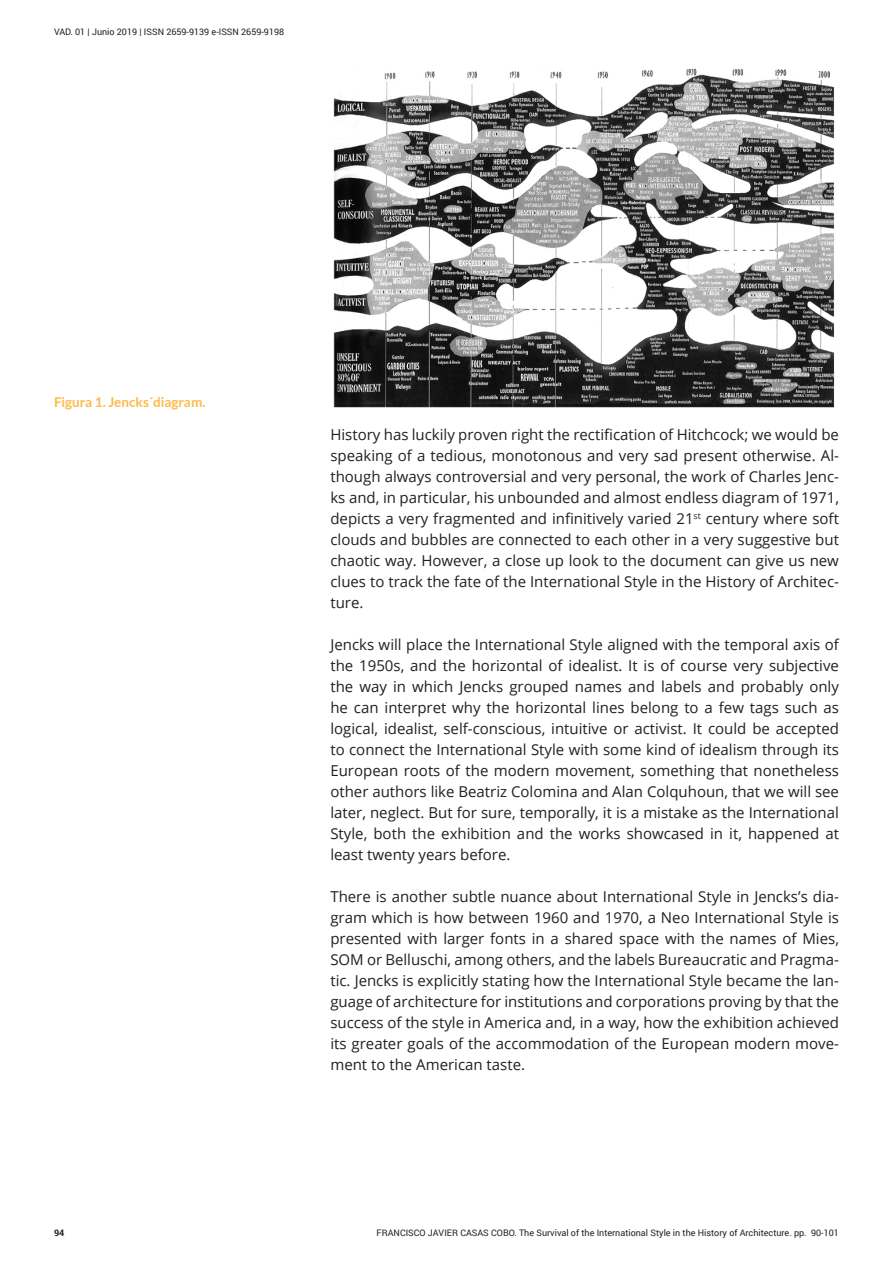
<style>
.page{position:relative;width:893px;height:1263px;background:#fff}
.page>*{position:absolute;margin:0;border:0;box-sizing:border-box;transform-origin:0 0}
.t1{font:15px/21px "Open Sans";color:#231f20;text-align:justify}
.t2{font:700 13.5px "Lato";color:#fdbb4b}
.t3{font:9px "Roboto";color:#231f20}
.t4{font:700 9px "Roboto";color:#231f20}
</style>
<div class="page">
<img style="left:333px;top:68px;width:502px;height:340px">
<p class="t3" style="left:54px;top:25px;width:232px">VAD. 01 | Junio 2019 | ISSN 2659-9139 e-ISSN 2659-9198</p>
<p class="t2" style="left:54px;top:395px;width:153px">Figura 1. Jencks´diagram.</p>
<p class="t1" style="left:330px;top:423px;width:510px">History has luckily proven right the rectification of Hitchcock; we would be speaking of a tedious, monotonous and very sad present otherwise. Al&shy;though always controversial and very personal, the work of Charles Jenc&shy;ks and, in particular, his unbounded and almost endless diagram of 1971, depicts a very fragmented and infinitively varied 21<sup>st</sup> century where soft clouds and bubbles are connected to each other in a very suggestive but chaotic way. However, a close up look to the document can give us new clues to track the fate of the International Style in the History of Architec&shy;ture.</p>
<p class="t1" style="left:330px;top:633px;width:510px">Jencks will place the International Style aligned with the temporal axis of the 1950s, and the horizontal of idealist. It is of course very subjective the way in which Jencks grouped names and labels and probably only he can interpret why the horizontal lines belong to a few tags such as logical, idealist, self-conscious, intuitive or activist. It could be accepted to connect the International Style with some kind of idealism through its European roots of the modern movement, something that nonetheless other authors like Beatriz Colomina and Alan Colquhoun, that we will see later, neglect. But for sure, temporally, it is a mistake as the International Style, both the exhibition and the works showcased in it, happened at least twenty years before.</p>
<p class="t1" style="left:330px;top:885px;width:510px">There is another subtle nuance about International Style in Jencks’s dia&shy;gram which is how between 1960 and 1970, a Neo International Style is presented with larger fonts in a shared space with the names of Mies, SOM or Belluschi, among others, and the labels Bureaucratic and Pragma&shy;tic. Jencks is explicitly stating how the International Style became the lan&shy;guage of architecture for institutions and corporations proving by that the success of the style in America and, in a way, how the exhibition achieved its greater goals of the accommodation of the European modern move&shy;ment to the American taste.</p>
<p class="t4" style="left:54px;top:1226px;width:12px">94</p>
<p class="t3" style="left:377px;top:1226px;width:464px">FRANCISCO JAVIER CASAS COBO. The Survival of the International Style in the History of Architecture. pp. 90-101</p>
</div>
